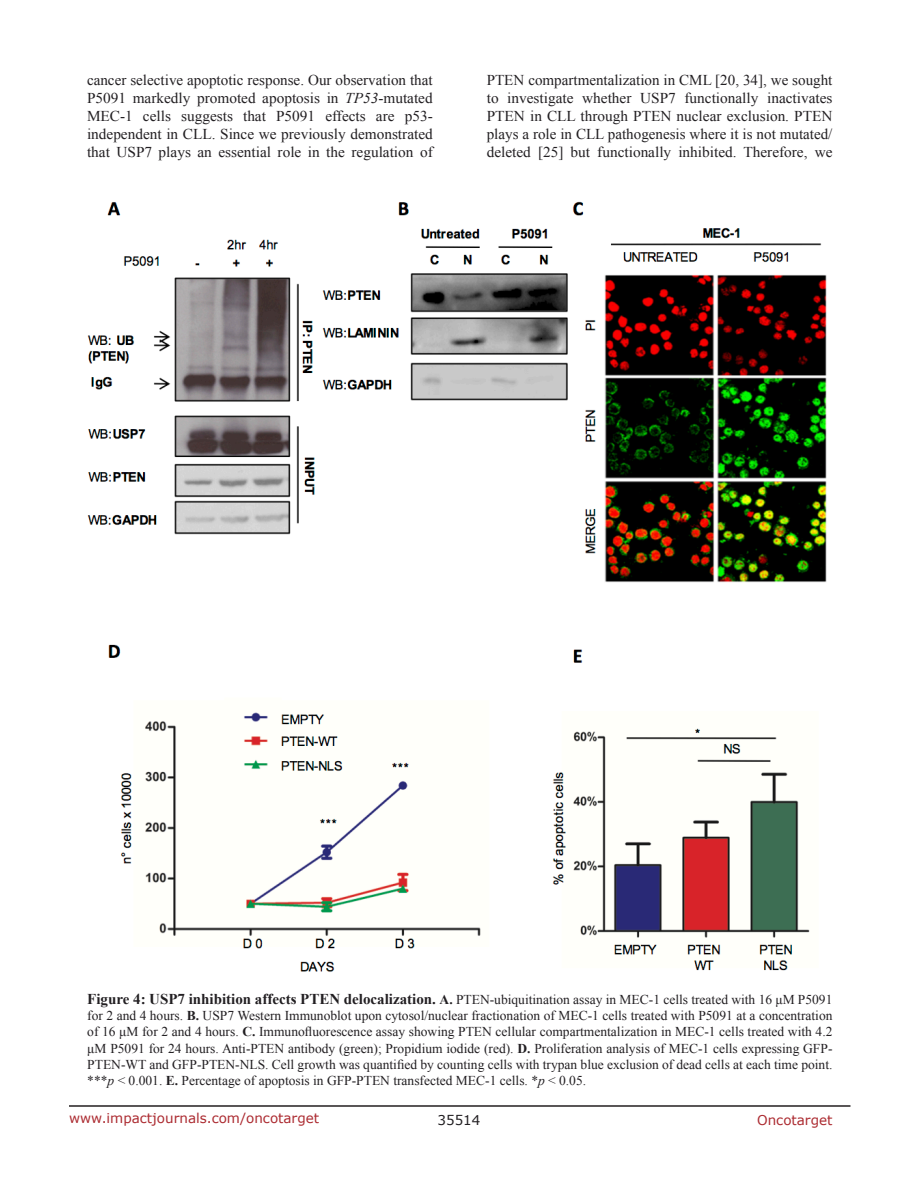
<style>
.page{position:relative;width:918px;height:1188px;background:#fff}
.page>*{position:absolute;margin:0;border:0;box-sizing:border-box;transform-origin:0 0}
.BodyText{font:15px/18px "Times New Roman";color:#221f22;text-align:justify}
.FigureText{font:13.5px/16.2px "Times New Roman";color:#221f22;text-align:justify}
.t1{font:13.5px "Verdana";color:#ac2b31}
.t2{font:13.5px "Verdana";color:#221f22}
.s1{font-style:italic}
.s2{font-weight:700;font-size:15px}
.s3{font-weight:700}
</style>
<div class="page">
<hr style="left:69px;top:1105px;width:781px;height:2px;background:#231f20">
<img style="left:87px;top:201px;width:740px;height:771px">
<p class="BodyText" style="left:87px;top:71px;width:347px">cancer selective apoptotic response. Our observation that P5091 markedly promoted apoptosis in <span class="s1">TP53</span>-mutated MEC-1 cells suggests that P5091 effects are p53- independent in CLL. Since we previously demonstrated that USP7 plays an essential role in the regulation of</p>
<p class="BodyText" style="left:487px;top:71px;width:347px">PTEN compartmentalization in CML [20, 34], we sought to investigate whether USP7 functionally inactivates PTEN in CLL through PTEN nuclear exclusion. PTEN plays a role in CLL pathogenesis where it is not mutated/ deleted [25] but functionally inhibited. Therefore, we</p>
<p class="FigureText" style="left:87px;top:991px;width:747px"><span class="s2">Figure 4: USP7 inhibition affects PTEN delocalization.</span> <span class="s3">A.</span> PTEN-ubiquitination assay in MEC-1 cells treated with 16 μM P5091 for 2 and 4 hours. <span class="s3">B.</span> USP7 Western Immunoblot upon cytosol/nuclear fractionation of MEC-1 cells treated with P5091 at a concentration of 16 μM for 2 and 4 hours. <span class="s3">C.</span> Immunofluorescence assay showing PTEN cellular compartmentalization in MEC-1 cells treated with 4.2 μM P5091 for 24 hours. Anti-PTEN antibody (green); Propidium iodide (red). <span class="s3">D.</span> Proliferation analysis of MEC-1 cells expressing GFP-PTEN-WT and GFP-PTEN-NLS. Cell growth was quantified by counting cells with trypan blue exclusion of dead cells at each time point. ***<span class="s1">p</span> &lt; 0.001. <span class="s3">E.</span> Percentage of apoptosis in GFP-PTEN transfected MEC-1 cells. *<span class="s1">p</span> &lt; 0.05.</p>
<p class="t1" style="left:69px;top:1109px;width:252px">www.impactjournals.com/oncotarget</p>
<p class="t2" style="left:438px;top:1111px;width:44px">35514</p>
<p class="t1" style="left:757px;top:1111px;width:77px">Oncotarget</p>
</div>
